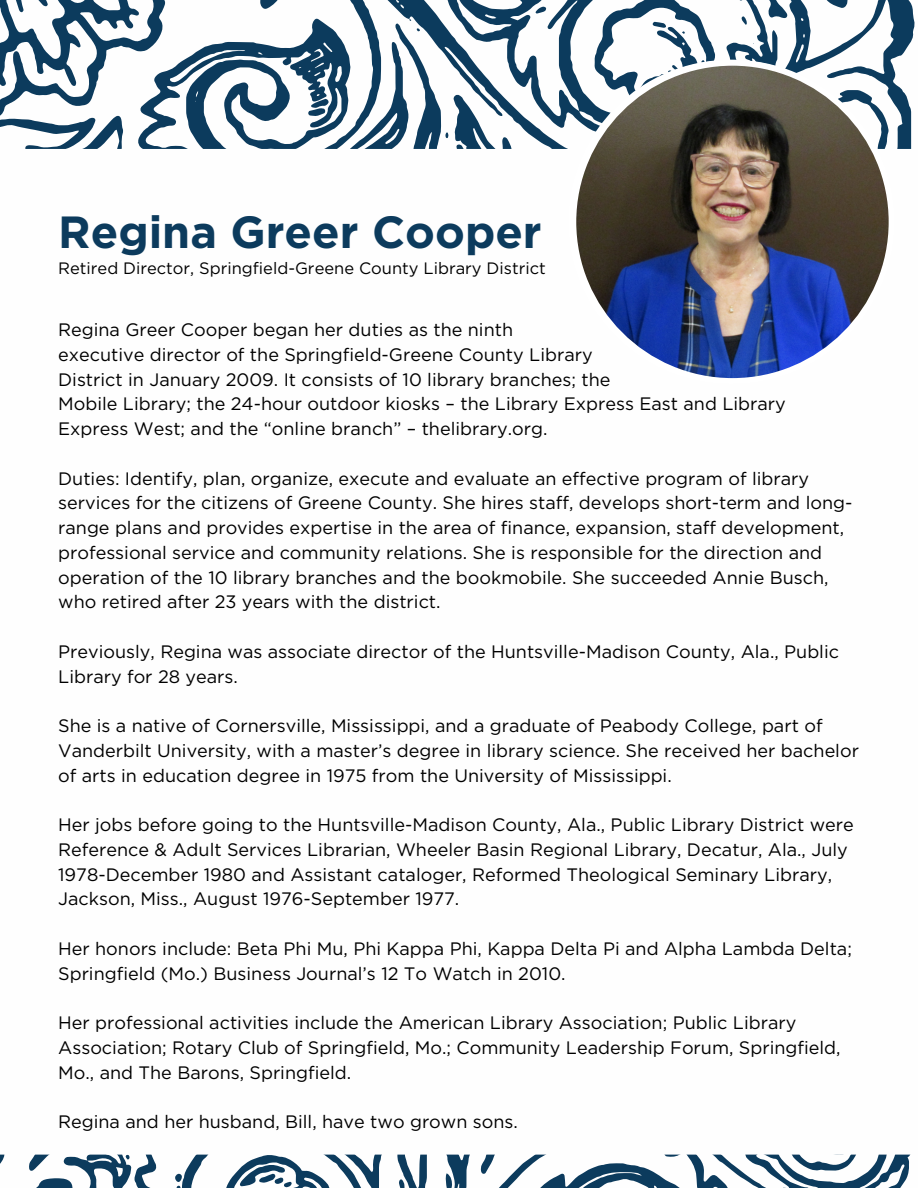
<style>
.page{position:relative;width:918px;height:1188px;background:#fff}
.page>*{position:absolute;margin:0;border:0;box-sizing:border-box;transform-origin:0 0}
.t1{font:700 45px "Gotham";color:#0c3b5d}
.t2{font:18px/24.8px "Gotham";color:#000}
.t3{font:16.5px "Gotham";color:#000}
</style>
<div class="page">
<svg style="left:0;top:0;width:915px;height:149px"></svg>
<img style="left:570px;top:60px;width:325px;height:319px">
<svg style="left:0;top:1155px;width:910px;height:33px"></svg>
<p class="t1" style="left:58px;top:212px;width:485px">Regina Greer Cooper</p>
<p class="t3" style="left:58px;top:261px;width:489px">Retired Director, Springfield-Greene County Library District</p>
<p class="t2" style="left:58px;top:318px;width:456px">Regina Greer Cooper began her duties as the ninth</p>
<h1 class="t2" style="left:58px;top:343px;width:536px">executive director of the Springfield-Greene County Library</h1>
<p class="t2" style="left:58px;top:368px;width:554px">District in January 2009. It consists of 10 library branches; the</p>
<p class="t2" style="left:58px;top:393px;width:729px">Mobile Library; the 24-hour outdoor kiosks – the Library Express East and Library<br>Express West; and the “online branch” – thelibrary.org.</p>
<p class="t2" style="left:58px;top:467px;width:796px">Duties: Identify, plan, organize, execute and evaluate an effective program of library services for the citizens of Greene County. She hires staff, develops short-term and long&shy;range plans and provides expertise in the area of finance, expansion, staff development, professional service and community relations. She is responsible for the direction and operation of the 10 library branches and the bookmobile. She succeeded Annie Busch, who retired after 23 years with the district.</p>
<p class="t2" style="left:58px;top:640px;width:782px">Previously, Regina was associate director of the Huntsville-Madison County, Ala., Public<br>Library for 28 years.</p>
<p class="t2" style="left:58px;top:714px;width:802px">She is a native of Cornersville, Mississippi, and a graduate of Peabody College, part of<br>Vanderbilt University, with a master’s degree in library science. She received her bachelor of arts in education degree in 1975 from the University of Mississippi.</p>
<p class="t2" style="left:58px;top:813px;width:797px">Her jobs before going to the Huntsville-Madison County, Ala., Public Library District were Reference &amp; Adult Services Librarian, Wheeler Basin Regional Library, Decatur, Ala., July 1978-December 1980 and Assistant cataloger, Reformed Theological Seminary Library, Jackson, Miss., August 1976-September 1977.</p>
<p class="t2" style="left:58px;top:937px;width:795px">Her honors include: Beta Phi Mu, Phi Kappa Phi, Kappa Delta Pi and Alpha Lambda Delta;<br>Springfield (Mo.) Business Journal’s 12 To Watch in 2010.</p>
<p class="t2" style="left:58px;top:1011px;width:784px">Her professional activities include the American Library Association; Public Library<br>Association; Rotary Club of Springfield, Mo.; Community Leadership Forum, Springfield,<br>Mo., and The Barons, Springfield.</p>
<p class="t2" style="left:58px;top:1110px;width:461px">Regina and her husband, Bill, have two grown sons.</p>
</div>
